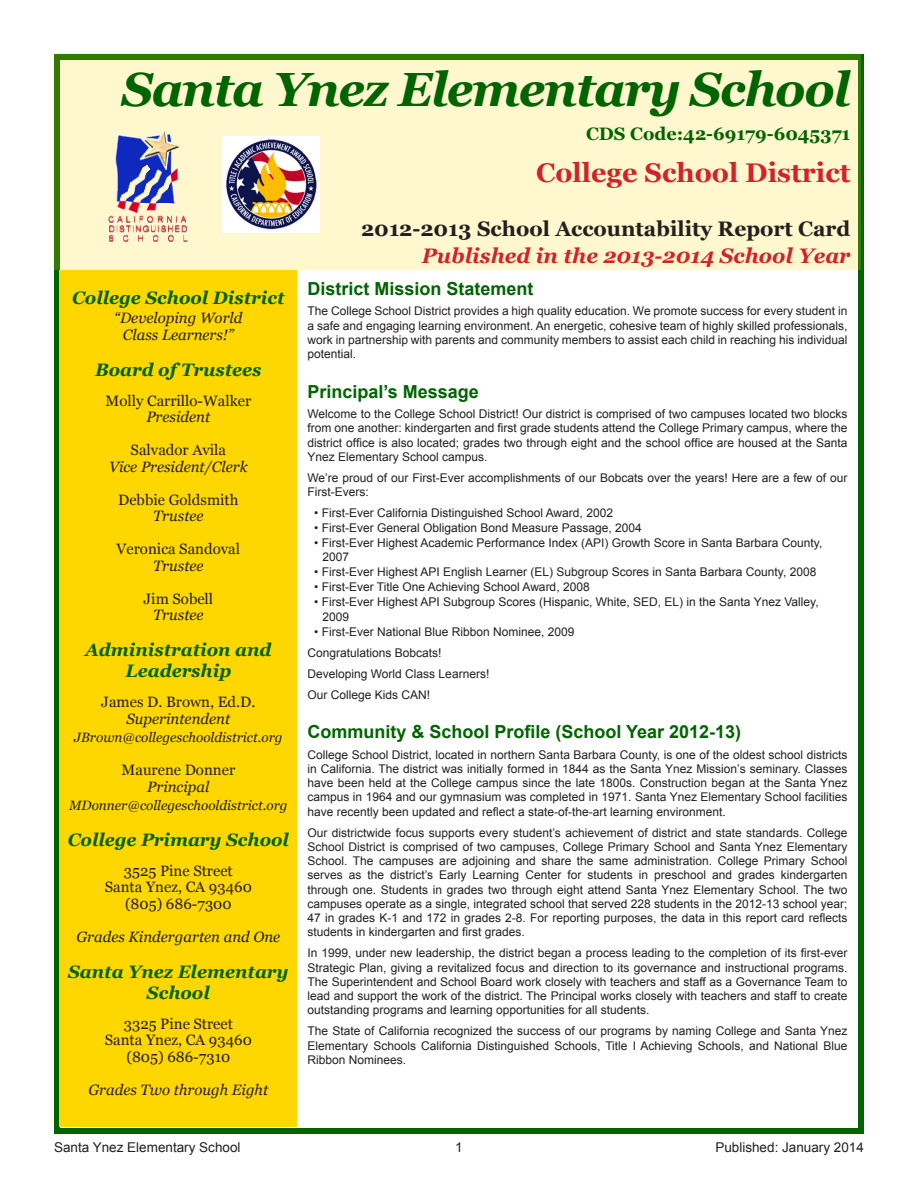
<style>
.page{position:relative;width:918px;height:1188px;background:#fff}
.page>*{position:absolute;margin:0;border:0;box-sizing:border-box;transform-origin:0 0}
.School_Header{font:italic 700 48px "Georgia";letter-spacing:-.03em;color:#006400}
.Report_Header{font:700 27px "Georgia";color:#d1232a}
.Report_Header-2{font:700 21px "Georgia";color:#231f20}
.Report_Header-3{font:italic 700 21px "Georgia";color:#d1232a}
.Element_Subhead_-_Ce{font:italic 700 18px/21px "Georgia";color:#006400;text-align:center}
.Element_Header{font:700 18px "Arial";color:#006400}
.Report_Header-4{font:700 18px "Georgia";color:#006400}
.Body_Text_-_Centered{font:15px "Georgia";color:#231f20}
.Body_Text_-_Centered-2{font:italic 15px "Georgia";color:#231f20}
.Body_Text_-_Centered-3{font:italic 13.5px "Georgia";color:#231f20}
.FooterQuadLeft{font:13.5px "Arial";color:#231f20}
.FooterQuadRight{font:13.5px "Arial";color:#231f20}
.Page_Numbers{font:13.5px "Arial";color:#231f20}
.Body_Text_-_Left_Jus{font:12px/14.2px "Arial";color:#231f20;text-align:justify}
.Bullets_-_Cell_Inden{font:12px/14.2px "Arial";color:#231f20}
</style>
<div class="page">
<div style="left:54px;top:54px;width:810px;height:1080px;border:6px solid #006400"></div>
<div style="left:53px;top:53px;width:807px;height:217px;background:#fff7cd"></div>
<div style="left:60px;top:270px;width:237px;height:857px;background:#ffd700"></div>
<img style="left:223px;top:136px;width:97px;height:97px">
<img style="left:108px;top:131px;width:80px;height:112px">
<p class="School_Header" style="left:122px;top:62px;width:730px">Santa Ynez Elementary School</p>
<p class="Report_Header-4" style="left:586px;top:124px;width:266px">CDS Code:42-69179-6045371</p>
<p class="Report_Header" style="left:536px;top:158px;width:316px">College School District</p>
<p class="Report_Header-2" style="left:361px;top:217px;width:491px">2012-2013 School Accountability Report Card</p>
<p class="Report_Header-3" style="left:422px;top:244px;width:430px">Published in the 2013-2014 School Year</p>
<p class="Element_Subhead_-_Ce" style="left:72px;top:287px;width:214px">College School District</p>
<p class="Body_Text_-_Centered-2" style="left:114px;top:309px;width:130px">“Developing World</p>
<p class="Body_Text_-_Centered-2" style="left:123px;top:326px;width:112px">Class Learners!”</p>
<p class="Element_Subhead_-_Ce" style="left:95px;top:359px;width:168px">Board of Trustees</p>
<p class="Body_Text_-_Centered" style="left:106px;top:392px;width:147px">Molly Carrillo-Walker</p>
<p class="Body_Text_-_Centered-2" style="left:146px;top:408px;width:65px">President</p>
<p class="Body_Text_-_Centered" style="left:131px;top:441px;width:97px">Salvador Avila</p>
<p class="Body_Text_-_Centered-2" style="left:109px;top:458px;width:140px">Vice President/Clerk</p>
<p class="Body_Text_-_Centered" style="left:118px;top:491px;width:122px">Debbie Goldsmith</p>
<p class="Body_Text_-_Centered-2" style="left:153px;top:507px;width:52px">Trustee</p>
<p class="Body_Text_-_Centered" style="left:117px;top:540px;width:125px">Veronica Sandoval</p>
<p class="Body_Text_-_Centered-2" style="left:153px;top:557px;width:52px">Trustee</p>
<p class="Body_Text_-_Centered" style="left:144px;top:590px;width:71px">Jim Sobell</p>
<p class="Body_Text_-_Centered-2" style="left:153px;top:606px;width:52px">Trustee</p>
<p class="Element_Subhead_-_Ce" style="left:85px;top:639px;width:188px">Administration and<br>Leadership</p>
<p class="Body_Text_-_Centered" style="left:101px;top:693px;width:156px">James D. Brown, Ed.D.</p>
<p class="Body_Text_-_Centered-2" style="left:126px;top:710px;width:105px">Superintendent</p>
<p class="Body_Text_-_Centered-3" style="left:74px;top:730px;width:210px">JBrown@collegeschooldistrict.org</p>
<p class="Body_Text_-_Centered" style="left:122px;top:762px;width:115px">Maurene Donner</p>
<p class="Body_Text_-_Centered-2" style="left:147px;top:778px;width:64px">Principal</p>
<p class="Body_Text_-_Centered-3" style="left:69px;top:797px;width:220px">MDonner@collegeschooldistrict.org</p>
<p class="Element_Subhead_-_Ce" style="left:68px;top:829px;width:223px">College Primary School</p>
<p class="Body_Text_-_Centered" style="left:124px;top:862px;width:110px">3525 Pine Street</p>
<p class="Body_Text_-_Centered" style="left:105px;top:879px;width:149px">Santa Ynez, CA 93460</p>
<p class="Body_Text_-_Centered" style="left:125px;top:895px;width:108px">(805) 686-7300</p>
<p class="Body_Text_-_Centered-2" style="left:76px;top:928px;width:205px">Grades Kindergarten and One</p>
<p class="Element_Subhead_-_Ce" style="left:68px;top:961px;width:222px">Santa Ynez Elementary<br>School</p>
<p class="Body_Text_-_Centered" style="left:124px;top:1015px;width:111px">3325 Pine Street</p>
<p class="Body_Text_-_Centered" style="left:105px;top:1032px;width:149px">Santa Ynez, CA 93460</p>
<p class="Body_Text_-_Centered" style="left:126px;top:1048px;width:105px">(805) 686-7310</p>
<p class="Body_Text_-_Centered-2" style="left:88px;top:1081px;width:181px">Grades Two through Eight</p>
<p class="Element_Header" style="left:308px;top:277px;width:228px">District Mission Statement</p>
<p class="Body_Text_-_Left_Jus" style="left:308px;top:304px;width:541px">The College School District provides a high quality education. We promote success for every student in a safe and engaging learning environment. An energetic, cohesive team of highly skilled professionals, work in partnership with parents and community members to assist each child in reaching his individual potential.</p>
<p class="Element_Header" style="left:308px;top:380px;width:173px">Principal’s Message</p>
<p class="Body_Text_-_Left_Jus" style="left:308px;top:407px;width:542px">Welcome to the College School District! Our district is comprised of two campuses located two blocks from one another: kindergarten and first grade students attend the College Primary campus, where the district office is also located; grades two through eight and the school office are housed at the Santa Ynez Elementary School campus.</p>
<p class="Body_Text_-_Left_Jus" style="left:308px;top:471px;width:541px">We’re proud of our First-Ever accomplishments of our Bobcats over the years! Here are a few of our<br>First-Evers:</p>
<p class="Bullets_-_Cell_Inden" style="left:314px;top:506px;width:300px">• First-Ever California Distinguished School Award, 2002</p>
<p class="Bullets_-_Cell_Inden" style="left:314px;top:521px;width:329px">• First-Ever General Obligation Bond Measure Passage, 2004</p>
<p class="Bullets_-_Cell_Inden" style="left:322px;top:536px;width:501px;text-indent:-8px">• First-Ever Highest Academic Performance Index (API) Growth Score in Santa Barbara County,<br>2007</p>
<p class="Bullets_-_Cell_Inden" style="left:314px;top:565px;width:504px">• First-Ever Highest API English Learner (EL) Subgroup Scores in Santa Barbara County, 2008</p>
<p class="Bullets_-_Cell_Inden" style="left:314px;top:580px;width:277px">• First-Ever Title One Achieving School Award, 2008</p>
<p class="Bullets_-_Cell_Inden" style="left:322px;top:595px;width:498px;text-indent:-8px">• First-Ever Highest API Subgroup Scores (Hispanic, White, SED, EL) in the Santa Ynez Valley,<br>2009</p>
<p class="Bullets_-_Cell_Inden" style="left:314px;top:624px;width:262px">• First-Ever National Blue Ribbon Nominee, 2009</p>
<p class="Body_Text_-_Left_Jus" style="left:308px;top:645px;width:136px">Congratulations Bobcats!</p>
<p class="Body_Text_-_Left_Jus" style="left:308px;top:666px;width:183px">Developing World Class Learners!</p>
<p class="Body_Text_-_Left_Jus" style="left:308px;top:687px;width:124px">Our College Kids CAN!</p>
<p class="Element_Header" style="left:308px;top:720px;width:435px">Community &amp; School Profile (School Year 2012-13)</p>
<p class="Body_Text_-_Left_Jus" style="left:308px;top:747px;width:542px">College School District, located in northern Santa Barbara County, is one of the oldest school districts in California. The district was initially formed in 1844 as the Santa Ynez Mission’s seminary. Classes have been held at the College campus since the late 1800s. Construction began at the Santa Ynez campus in 1964 and our gymnasium was completed in 1971. Santa Ynez Elementary School facilities have recently been updated and reflect a state-of-the-art learning environment.</p>
<p class="Body_Text_-_Left_Jus" style="left:308px;top:825px;width:542px">Our districtwide focus supports every student’s achievement of district and state standards. College School District is comprised of two campuses, College Primary School and Santa Ynez Elementary School. The campuses are adjoining and share the same administration. College Primary School serves as the district’s Early Learning Center for students in preschool and grades kindergarten through one. Students in grades two through eight attend Santa Ynez Elementary School. The two campuses operate as a single, integrated school that served 228 students in the 2012-13 school year; 47 in grades K-1 and 172 in grades 2-8. For reporting purposes, the data in this report card reflects students in kindergarten and first grades.</p>
<p class="Body_Text_-_Left_Jus" style="left:308px;top:946px;width:541px">In 1999, under new leadership, the district began a process leading to the completion of its first-ever Strategic Plan, giving a revitalized focus and direction to its governance and instructional programs.<br>The Superintendent and School Board work closely with teachers and staff as a Governance Team to lead and support the work of the district. The Principal works closely with teachers and staff to create outstanding programs and learning opportunities for all students.</p>
<p class="Body_Text_-_Left_Jus" style="left:308px;top:1024px;width:541px">The State of California recognized the success of our programs by naming College and Santa Ynez Elementary Schools California Distinguished Schools, Title I Achieving Schools, and National Blue Ribbon Nominees.</p>
<p class="FooterQuadLeft" style="left:54px;top:1138px;width:188px">Santa Ynez Elementary School</p>
<p class="Page_Numbers" style="left:455px;top:1138px;width:9px">1</p>
<p class="FooterQuadRight" style="left:715px;top:1138px;width:150px">Published: January 2014</p>
</div>
